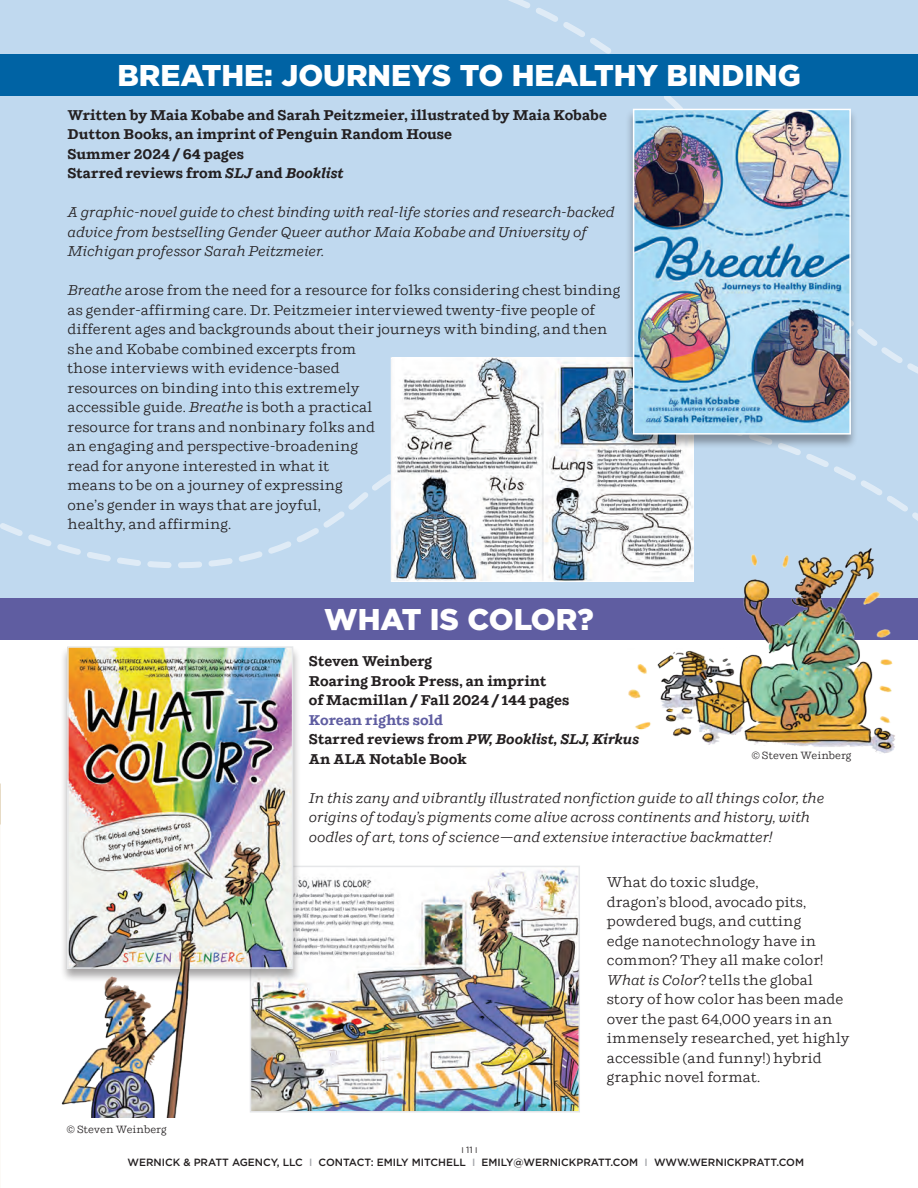
<style>
.page{position:relative;width:918px;height:1188px;background:#fff}
.page>*{position:absolute;margin:0;border:0;box-sizing:border-box;transform-origin:0 0}
.t1{font:900 30px "Gotham";color:#fff}
.t2{font:14.25px/19.5px "Shift";color:#231f20}
.t3{font:italic 14.25px/19.5px "Shift";color:#231f20}
.t4{font:700 14.25px/19.5px "Shift";color:#231f20}
.t5{font:500 10.5px "Gotham";color:#231f20}
.t6{font:10.5px "Shift";color:#231f20}
.t7{font:8.25px "Gotham";color:#231f20}
.s1{font-style:italic}
.s2{color:#5f5da1}
.s3{font-size:9px}
.s4{color:#a8a9ad}
</style>
<div class="page">
<div style="left:0;top:0;width:918px;height:599px;background:#c0d9ef"></div>
<svg style="left:858px;top:329px;width:60px;height:45px"></svg>
<svg style="left:242px;top:0;width:676px;height:108px"></svg>
<svg style="left:372px;top:380px;width:504px;height:107px"></svg>
<svg style="left:0;top:487px;width:918px;height:95px"></svg>
<div style="left:0;top:54px;width:918px;height:41px;background:#0063a4"></div>
<img style="left:393px;top:359px;width:299px;height:221px">
<div style="left:391px;top:357px;width:303px;height:225px;border:1px solid #fff"></div>
<div style="left:625px;top:108px;width:233px;height:341px;background:#231f20;opacity:.4"></div>
<img style="left:636px;top:112px;width:212px;height:320px">
<div style="left:633px;top:109px;width:218px;height:326px;border:2px solid #fff"></div>
<div style="left:0;top:598px;width:918px;height:41px;background:#5f5da1"></div>
<img style="left:625px;top:545px;width:271px;height:209px">
<img style="left:253px;top:869px;width:324px;height:241px">
<div style="left:250px;top:866px;width:330px;height:247px;border:2px solid #e6e7e9"></div>
<div style="left:60px;top:646px;width:241px;height:337px;background:#231f20;opacity:.4"></div>
<img style="left:70px;top:649px;width:220px;height:317px">
<div style="left:67px;top:646px;width:226px;height:323px;border:2px solid #e6e7e9"></div>
<img style="left:60px;top:866px;width:146px;height:252px">
<h1 class="t1" style="left:118px;top:54px;width:685px">BREATHE: JOURNEYS TO HEALTHY BINDING</h1>
<p class="t4" style="left:68px;top:106px;width:541px">Written by Maia Kobabe and Sarah Peitzmeier, illustrated by Maia Kobabe Dutton Books, an imprint of Penguin Random House<br>Summer 2024 / 64 pages<br>Starred reviews from <span class="s1">SLJ</span> and <span class="s1">Booklist</span></p>
<p class="t3" style="left:68px;top:203px;width:549px">A graphic-novel guide to chest binding with real-life stories and research-backed advice from bestselling Gender Queer author Maia Kobabe and University of<br>Michigan professor Sarah Peitzmeier.</p>
<p class="t2" style="left:68px;top:281px;width:554px"><span class="s1">Breathe</span> arose from the need for a resource for folks considering chest binding as gender-affirming care. Dr. Peitzmeier interviewed twenty-five people of different ages and backgrounds about their journeys with binding, and then she and Kobabe combined excerpts from<br>those interviews with evidence-based<br>resources on binding into this extremely<br>accessible guide. <span class="s1">Breathe</span> is both a practical<br>resource for trans and nonbinary folks and<br>an engaging and perspective-broadening<br>read for anyone interested in what it<br>means to be on a journey of expressing<br>one’s gender in ways that are joyful,<br>healthy, and affirming.</p>
<h1 class="t1" style="left:324px;top:598px;width:271px">WHAT IS COLOR?</h1>
<p class="t4" style="left:309px;top:652px;width:262px">Steven Weinberg<br>Roaring Brook Press, an imprint<br>of Macmillan / Fall 2024 / 144 pages</p>
<p class="t4" style="left:309px;top:711px;width:332px"><span class="s2">Korean rights sold<br></span>Starred reviews from <span class="s1">PW, Booklist, SLJ, Kirkus<br></span>An ALA Notable Book</p>
<p class="t3" style="left:309px;top:788px;width:517px">In this zany and vibrantly illustrated nonfiction guide to all things color, the origins of today’s pigments come alive across continents and history, with oodles of art, tons of science—and extensive interactive backmatter!</p>
<p class="t6" style="left:752px;top:749px;width:101px">© Steven Weinberg</p>
<p class="t6" style="left:67px;top:1124px;width:101px">© Steven Weinberg</p>
<p class="t2" style="left:607px;top:873px;width:244px">What do toxic sludge,<br>dragon’s blood, avocado pits, powdered bugs, and cutting<br>edge nanotechnology have in common? They all make color!<br><span class="s1">What is Color</span>? tells the global story of how color has been made over the past 64,000 years in an immensely researched, yet highly accessible (and funny!) hybrid graphic novel format.</p>
<p class="t7" style="left:461px;top:1144px;width:18px">I <span class="s3">11</span> I</p>
<p class="t5" style="left:127px;top:1155px;width:678px">WERNICK &amp; PRATT AGENCY, LLC <span class="s4">I</span> CONTACT: EMILY MITCHELL <span class="s4">I</span> EMILY@WERNICKPRATT.COM <span class="s4">I</span> WWW.WERNICKPRATT.COM</p>
</div>
